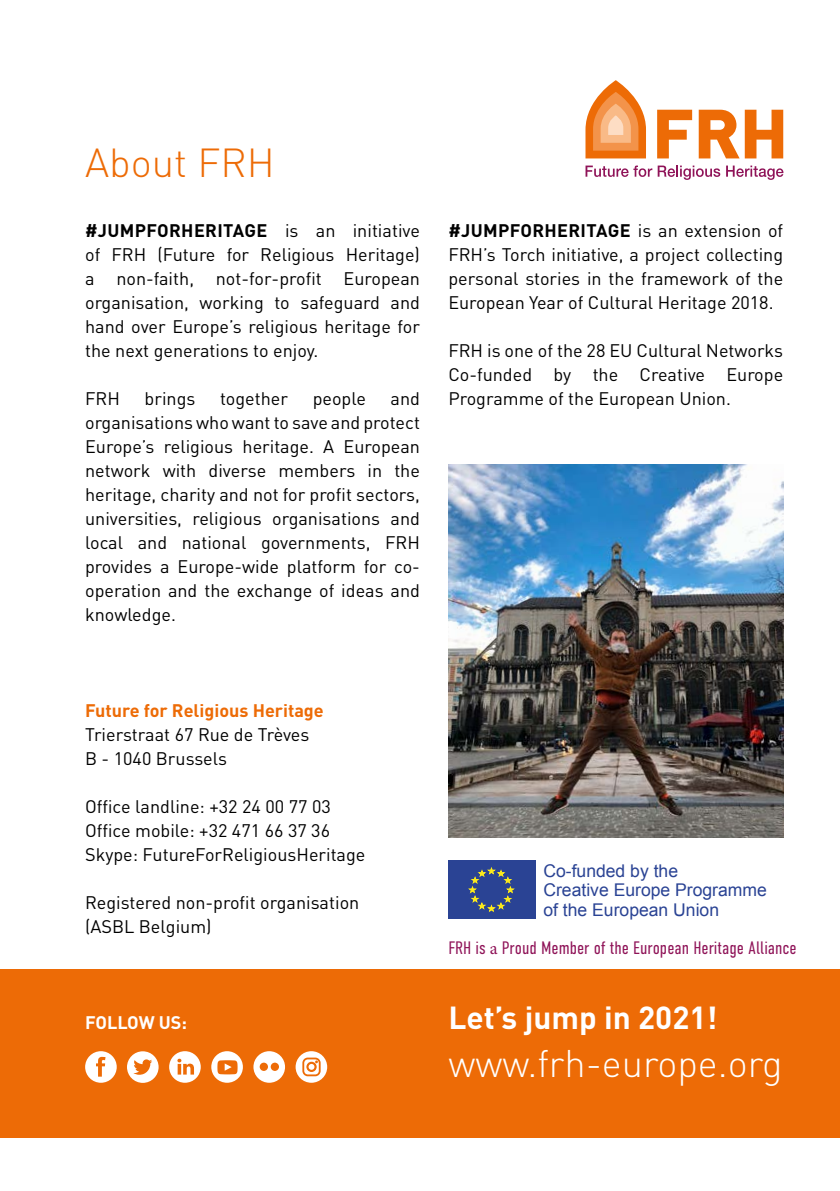
<style>
.page{position:relative;width:840px;height:1191px;background:#fff}
.page>*{position:absolute;margin:0;border:0;box-sizing:border-box;transform-origin:0 0}
.t1{font:300 40px "DIN";color:#ed6b06}
.t2{font:300 38px "DIN";color:#fff}
.t3{font:700 31.6px "DIN";color:#fff}
.t4{font:18px/24px "DIN";color:#000;text-align:justify}
.t5{font:300 18px "DIN Condensed";color:#8f1358}
.t6{font:700 18px "DIN";color:#ed6b06}
.t7{font:700 18px "DIN";letter-spacing:-.005em;color:#fff}
.t8{font:17.6px/19.6px "Arial";color:#2a4394}
.s1{font-weight:700}
.s2{font-family:"Minion Pro";font-weight:400}
</style>
<div class="page">
<div style="left:0;top:969px;width:839px;height:168px;background:#ed6b06"></div>
<svg style="left:657px;top:110px;width:34px;height:48px"></svg>
<svg style="left:698px;top:110px;width:84px;height:48px"></svg>
<svg style="left:585px;top:166px;width:134px;height:14px"></svg>
<svg style="left:726px;top:166px;width:57px;height:14px"></svg>
<svg style="left:585px;top:80px;width:60px;height:78px"></svg>
<img style="left:448px;top:465px;width:334px;height:372px">
<svg style="left:85px;top:1051px;width:32px;height:31px"></svg>
<svg style="left:169px;top:1051px;width:32px;height:31px"></svg>
<svg style="left:295px;top:1051px;width:32px;height:31px"></svg>
<svg style="left:253px;top:1051px;width:32px;height:31px"></svg>
<svg style="left:211px;top:1051px;width:32px;height:31px"></svg>
<div style="left:127px;top:1051px;width:31px;height:31px;background:#fff;border-radius:50%"></div>
<svg style="left:133px;top:1059px;width:19px;height:15px"></svg>
<div style="left:448px;top:860px;width:86px;height:59px;background:#2a4394"></div>
<svg style="left:468px;top:867px;width:45px;height:45px"></svg>
<h1 class="t1" style="left:85px;top:138px;width:191px">About FRH</h1>
<p class="t4" style="left:85px;top:218px;width:336px"><span class="s1">#JUMPFORHERITAGE</span> is an initiative of FRH (Future for Religious Heritage) a non-faith, not-for-profit European organisation, working to safeguard and hand over Europe’s religious heritage for the next generations to enjoy.</p>
<p class="t4" style="left:85px;top:386px;width:36px">FRH</p>
<p class="t4" style="left:144px;top:386px;width:52px">brings</p>
<p class="t4" style="left:220px;top:386px;width:69px">together</p>
<p class="t4" style="left:312px;top:386px;width:55px">people</p>
<p class="t4" style="left:85px;top:386px;width:336px;text-indent:305px">and organisations who want to save and protect Europe’s religious heritage. A European network with diverse members in the heritage, charity and not for profit sectors, universities, religious organisations and local and national governments, FRH provides a Europe-wide platform for co&shy;operation and the exchange of ideas and knowledge.</p>
<p class="t4" style="left:448px;top:218px;width:336px"><span class="s1">#JUMPFORHERITAGE</span> is an extension of FRH’s Torch initiative, a project collecting personal stories in the framework of the European Year of Cultural Heritage 2018.</p>
<p class="t4" style="left:448px;top:338px;width:336px">FRH is one of the 28 EU Cultural Networks Co-funded by the Creative Europe Programme of the European Union.</p>
<p class="t6" style="left:85px;top:698px;width:240px">Future for Religious Heritage</p>
<p class="t4" style="left:85px;top:722px;width:226px">Trierstraat 67 Rue de Trèves<br>B - 1040 Brussels</p>
<p class="t4" style="left:85px;top:794px;width:281px;text-align:left">Office landline: +32 24 00 77 03<br>Office mobile: +32 471 66 37 36<br>Skype: FutureForReligiousHeritage</p>
<p class="t4" style="left:85px;top:890px;width:275px">Registered non-profit organisation (ASBL Belgium)</p>
<p class="t7" style="left:85px;top:1010px;width:103px">FOLLOW US:</p>
<p class="t8" style="left:543px;top:861px;width:225px">Co-funded by the<br>Creative Europe Programme of the European Union</p>
<p class="t5" style="left:448px;top:938px;width:349px">FRH is <span class="s2">a</span> Proud Member of the European Heritage Alliance</p>
<h3 class="t3" style="left:448px;top:997px;width:270px">Let’s jump in 2021!</h3>
<h2 class="t2" style="left:448px;top:1040px;width:335px">www.frh-europe.org</h2>
</div>
